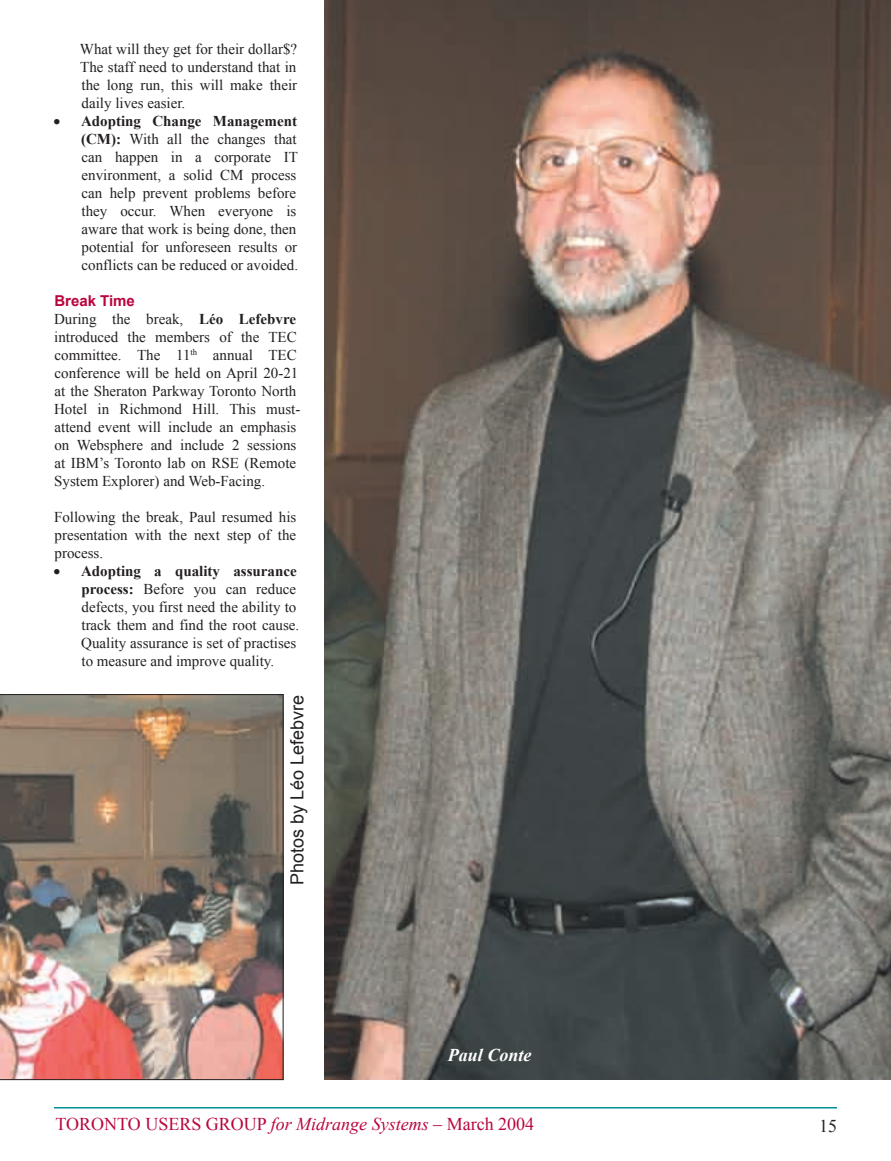
<style>
.page{position:relative;width:891px;height:1161px;background:#fff}
.page>*{position:absolute;margin:0;border:0;box-sizing:border-box;transform-origin:0 0}
.t1{font:18px "Times New Roman";color:#ba053d}
.t2{font:18px "Arial";color:#231f20}
.t3{font:italic 700 18px "Times New Roman";color:#fff}
.t4{font:18px "Times New Roman";color:#231f20}
.t5{font:15px/18px "Times New Roman";color:#231f20}
.t6{font:700 15px "Arial";color:#ba053d}
.s1{font-weight:700}
.s2{font-style:italic}
</style>
<div class="page">
<hr style="left:54px;top:1107px;width:783px;height:1px;background:#019196">
<img style="left:324px;top:0;width:567px;height:1080px">
<img style="left:0;top:694px;width:284px;height:386px">
<p class="t5" style="left:80px;top:40px;width:219px;text-align:justify">What will they get for their dollar$?<br>The staff need to understand that in the long run, this will make their daily lives easier.</p>
<p class="t5" style="left:81px;top:112px;width:219px;text-indent:-28px">• <span class="s1">Adopting Change Management (CM):</span> With all the changes that can happen in a corporate IT environment, a solid CM process can help prevent problems before they occur. When everyone is aware that work is being done, then potential for unforeseen results or conflicts can be reduced or avoided.</p>
<p class="t6" style="left:54px;top:291px;width:82px">Break Time</p>
<p class="t5" style="left:54px;top:310px;width:248px">During the break, <span class="s1">Léo Lefebvre </span>introduced the members of the TEC committee. The 11<sup>th</sup> annual TEC conference will be held on April 20-21 at the Sheraton Parkway Toronto North Hotel in Richmond Hill. This must&shy;attend event will include an emphasis on Websphere and include 2 sessions at IBM’s Toronto lab on RSE (Remote System Explorer) and Web-Facing.</p>
<p class="t5" style="left:54px;top:508px;width:244px;text-align:justify">Following the break, Paul resumed his presentation with the next step of the process.</p>
<p class="t5" style="left:81px;top:562px;width:220px;text-indent:-28px">• <span class="s1">Adopting a quality assurance process:</span> Before you can reduce defects, you first need the ability to track them and find the root cause.<br>Quality assurance is set of practises to measure and improve quality.</p>
<p class="t2" style="left:285px;top:885px;width:191px;rotate:-90deg">Photos by Léo Lefebvre</p>
<p class="t3" style="left:448px;top:1042px;width:85px">Paul Conte</p>
<p class="t1" style="left:56px;top:1112px;width:480px">TORONTO USERS GROUP <span class="s2">for Midrange Systems</span> – March 2004</p>
<p class="t4" style="left:819px;top:1114px;width:19px">15</p>
</div>
